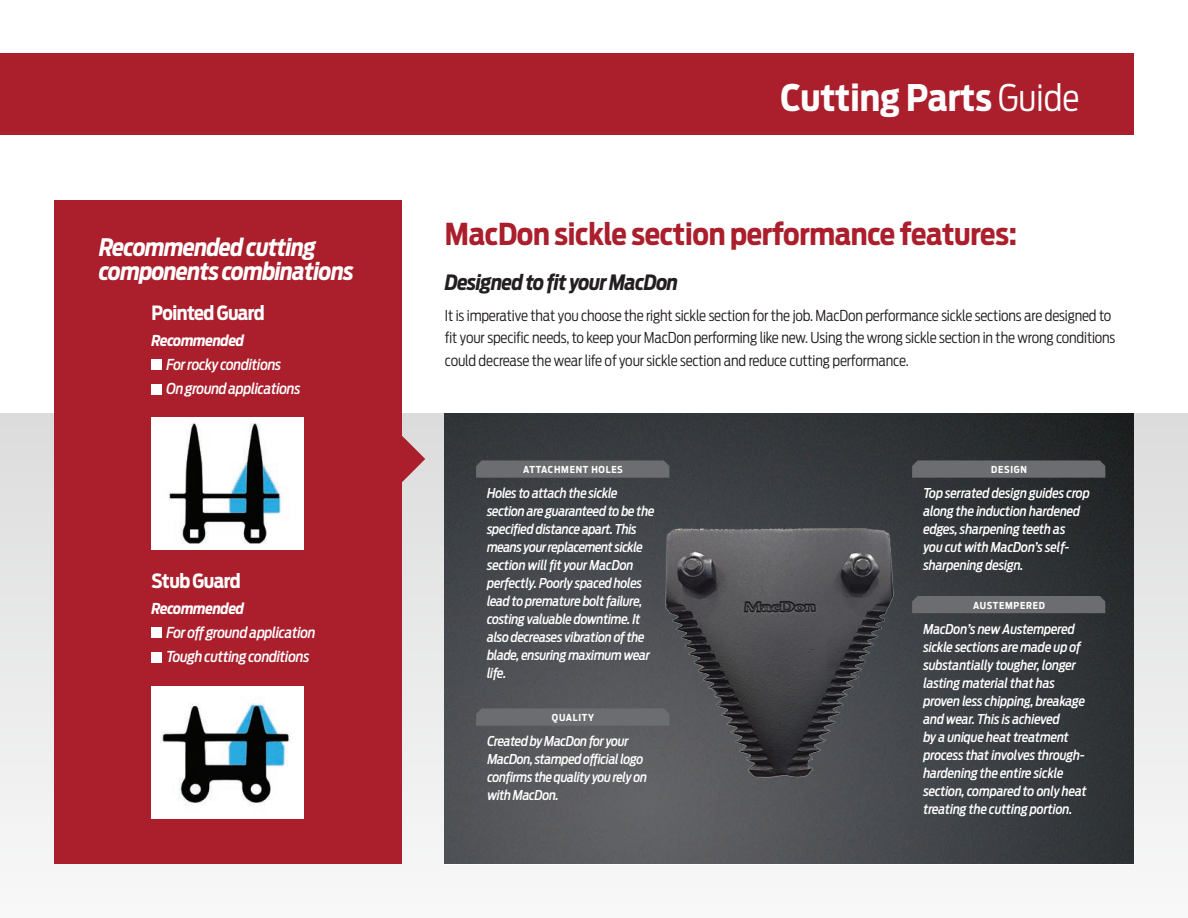
<style>
.page{position:relative;width:1188px;height:918px;background:#fff}
.page>*{position:absolute;margin:0;border:0;box-sizing:border-box;transform-origin:0 0}
.t1{font:700 36.45px "Antenna Cond";color:#fff}
.t2{font:700 30px "Antenna Cond";letter-spacing:-.01em;color:#ab1e2c}
.t3{font:italic 700 24px/24px "Antenna Cond";letter-spacing:-.025em;color:#fff}
.t4{font:italic 700 21px "Antenna Cond";letter-spacing:-.025em;color:#231f20}
.t5{font:700 19.5px "Antenna Cond";letter-spacing:-.025em;color:#fff}
.t6{font:300 15px/22.5px "Antenna Cond";letter-spacing:-.01em;color:#231f20}
.t7{font:italic 500 15px "Antenna Cond";letter-spacing:-.02em;color:#fff}
.t8{font:italic 700 15px "Antenna Cond";letter-spacing:-.02em;color:#fff}
.t9{font:italic 500 13.5px/18px "Antenna Cond";letter-spacing:-.02em;color:#fff}
.t10{font:700 9.6px "Antenna Cond";letter-spacing:.075em;color:#fff}
.s1{font-weight:300}
</style>
<div class="page">
<div style="left:0;top:414px;width:1188px;height:504px;background:linear-gradient(to bottom,#d9d9da,#f7f7f8)"></div>
<div style="left:0;top:54px;width:1134px;height:81px;background:#ab1e2c"></div>
<img style="left:445px;top:414px;width:689px;height:450px">
<div style="left:54px;top:200px;width:348px;height:664px;background:#ab1e2c"></div>
<svg style="left:402px;top:424px;width:23px;height:70px;background:#cd9da2"></svg>
<svg style="left:476px;top:460px;width:193px;height:18px;background:#696a6d"></svg>
<svg style="left:912px;top:460px;width:193px;height:18px;background:#68696c"></svg>
<svg style="left:476px;top:708px;width:139px;height:18px;background:#6a6b6e"></svg>
<div style="left:942px;top:596px;width:163px;height:17px;background:#6c6d70"></div>
<div style="left:151px;top:360px;width:11px;height:10px;background:#fff"></div>
<div style="left:151px;top:385px;width:11px;height:10px;background:#fff"></div>
<div style="left:151px;top:627px;width:11px;height:10px;background:#fff"></div>
<div style="left:151px;top:653px;width:11px;height:10px;background:#fff"></div>
<img style="left:151px;top:418px;width:153px;height:132px">
<img style="left:151px;top:687px;width:153px;height:132px">
<img style="left:615px;top:477px;width:327px;height:352px">
<p class="t3" style="left:99px;top:235px;width:256px">Recommended cutting components combinations</p>
<p class="t5" style="left:151px;top:301px;width:115px">Pointed Guard</p>
<p class="t8" style="left:151px;top:332px;width:94px">Recommended</p>
<p class="t7" style="left:167px;top:356px;width:116px">For rocky conditions</p>
<p class="t7" style="left:167px;top:380px;width:135px">On ground applications</p>
<p class="t5" style="left:151px;top:569px;width:91px">Stub Guard</p>
<p class="t8" style="left:151px;top:599px;width:94px">Recommended</p>
<p class="t7" style="left:167px;top:624px;width:151px">For off ground application</p>
<p class="t7" style="left:167px;top:647px;width:144px">Tough cutting conditions</p>
<p class="t1" style="left:781px;top:75px;width:300px">Cutting Parts <span class="s1">Guide</span></p>
<p class="t2" style="left:445px;top:216px;width:574px">MacDon sickle section performance features:</p>
<p class="t4" style="left:445px;top:270px;width:235px">Designed to fit your MacDon</p>
<p class="t6" style="left:445px;top:304px;width:672px">It is imperative that you choose the right sickle section for the job. MacDon performance sickle sections are designed to fit your specific needs, to keep your MacDon performing like new. Using the wrong sickle section in the wrong conditions could decrease the wear life of your sickle section and reduce cutting performance.</p>
<p class="t10" style="left:523px;top:464px;width:101px">ATTACHMENT HOLES</p>
<p class="t10" style="left:991px;top:464px;width:37px">DESIGN</p>
<p class="t9" style="left:487px;top:484px;width:169px">Holes to attach the sickle section are guaranteed to be the specified distance apart. This means your replacement sickle section will fit your MacDon perfectly. Poorly spaced holes lead to premature bolt failure, costing valuable downtime. It also decreases vibration of the blade, ensuring maximum wear life.</p>
<p class="t9" style="left:923px;top:484px;width:168px">Top serrated design guides crop along the induction hardened edges, sharpening teeth as<br>you cut with MacDon’s self&shy;sharpening design.</p>
<p class="t10" style="left:973px;top:600px;width:74px">AUSTEMPERED</p>
<p class="t9" style="left:923px;top:620px;width:165px">MacDon’s new Austempered sickle sections are made up of substantially tougher, longer lasting material that has proven less chipping, breakage and wear. This is achieved<br>by a unique heat treatment process that involves through&shy;hardening the entire sickle section, compared to only heat treating the cutting portion.</p>
<p class="t10" style="left:552px;top:712px;width:44px">QUALITY</p>
<p class="t9" style="left:487px;top:732px;width:161px">Created by MacDon for your<br>MacDon, stamped official logo confirms the quality you rely on with MacDon.</p>
</div>
